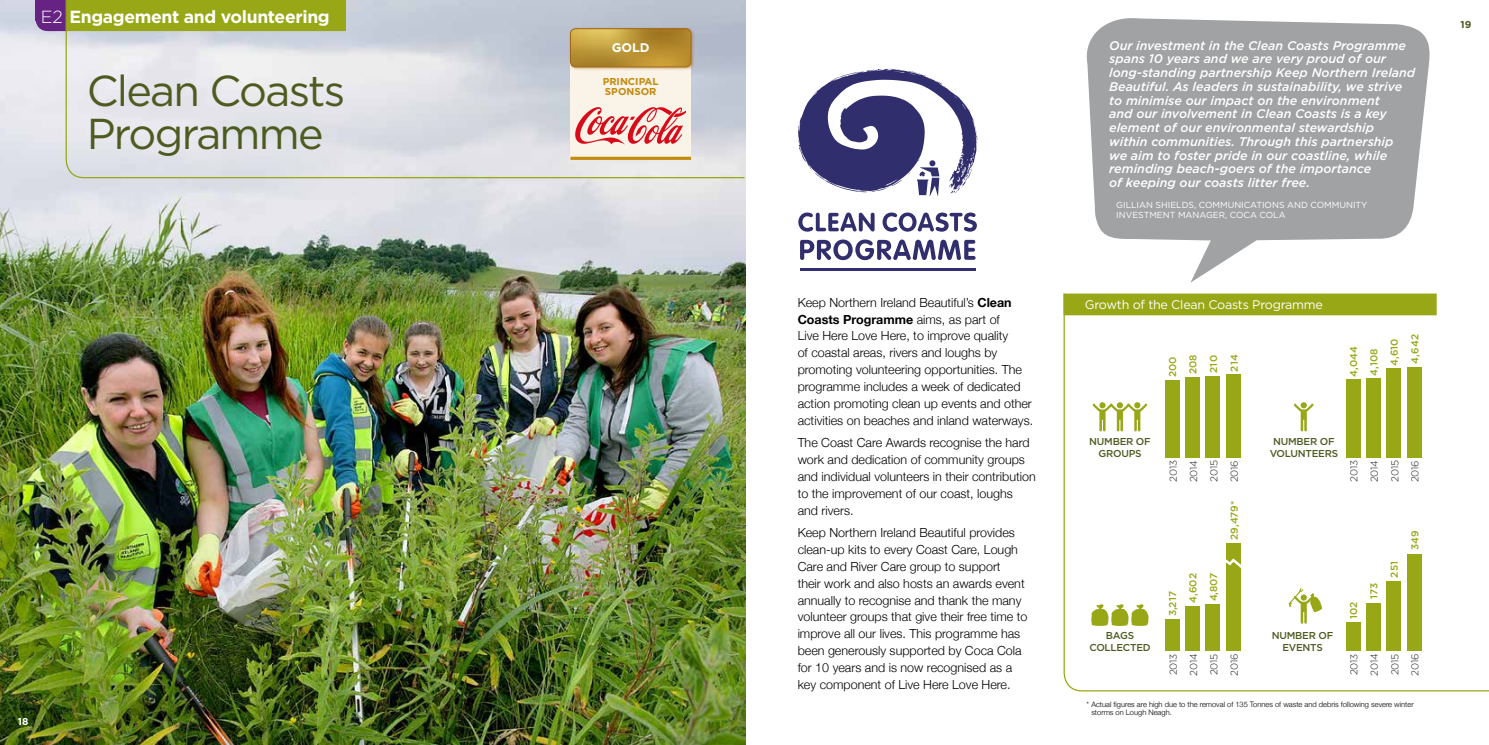
<style>
.page{position:relative;width:1489px;height:745px;background:#fff}
.page>*{position:absolute;margin:0;border:0;box-sizing:border-box;transform-origin:0 0}
.t1{font:43.12px/43.1px "Gotham";letter-spacing:-.04em;color:#4e5b20}
.t2{font:700 17.5px "Gotham";letter-spacing:-.02em;color:#fff}
.t3{font:300 12.5px/16.9px "Helvetica Neue";color:#000}
.t4{font:italic 500 12.5px/13.8px "Gotham";color:#fff}
.t5{font:12.5px "Gotham";letter-spacing:-.02em;color:#fff}
.t6{font:700 12.5px "Gotham";color:#fff}
.t7{font:500 10px/20.5px "Gotham";color:#97a715}
.t8{font:300 10px/20.4px "Gotham";letter-spacing:-.025em;color:#1d1e1c;text-align:justify}
.t9{font:500 10px/12px "Gotham";letter-spacing:-.025em;color:#4e5b20;text-align:center}
.t10{font:700 10px/10px "Gotham";color:#c48a0d}
.t11{font:700 10px "Gotham";color:#4e5b20}
.t12{font:700 10px "Gotham";color:#fff}
.t13{font:8.75px/10px "Gotham";color:#fff}
.t14{font:300 7.5px/8.8px "Helvetica Neue";color:#000}
.s1{font-weight:300}
.s2{font-weight:700}
</style>
<div class="page">
<img style="left:0;top:0;width:745px;height:744px">
<svg style="left:35px;top:0;width:30px;height:31px"></svg>
<svg style="left:798px;top:212px;width:76px;height:19px"></svg>
<svg style="left:882px;top:212px;width:94px;height:19px"></svg>
<svg style="left:800px;top:239px;width:175px;height:21px"></svg>
<hr style="left:800px;top:268px;width:175px;height:2px;background:#312e6d">
<svg style="left:798px;top:69px;width:179px;height:127px"></svg>
<svg style="left:1063px;top:293px;width:425px;height:398px"></svg>
<div style="left:1063px;top:293px;width:373px;height:22px;background:#97a715"></div>
<svg style="left:1086px;top:18px;width:344px;height:264px;fill:#a0a2a3"></svg>
<svg style="left:65px;top:0;width:680px;height:179px;background:#d2d6cf"></svg>
<div style="left:570px;top:107px;width:120px;height:51px;background:#faf3e8"></div>
<div style="left:570px;top:48px;width:121px;height:62px;background:#faf3e8"></div>
<hr style="left:570px;top:157px;width:121px;height:3px;background:#c48a0d">
<div style="left:568px;top:27px;width:126px;height:44px;background:#a46516;opacity:.45"></div>
<svg style="left:570px;top:29px;width:121px;height:38px;background:#bb9537"></svg>
<div style="left:570px;top:28px;width:121px;height:39px;border:1px solid #a46516;border-radius:5px"></div>
<svg style="left:575px;top:107px;width:110px;height:37px"></svg>
<h2 class="t2" style="left:41px;top:5px;width:290px"><span class="s1">E2</span> Engagement and volunteering</h2>
<h1 class="t1" style="left:87px;top:68px;width:260px">Clean Coasts<br>Programme</h1>
<p class="t12" style="left:18px;top:714px;width:12px">18</p>
<p class="t6" style="left:611px;top:39px;width:39px">GOLD</p>
<p class="t10" style="left:602px;top:76px;width:57px">PRINCIPAL<br>SPONSOR</p>
<p class="t3" style="left:797px;top:292px;width:237px">Keep Northern Ireland Beautiful’s <span class="s2">Clean Coasts Programme</span> aims, as part of<br>Live Here Love Here, to improve quality<br>of coastal areas, rivers and loughs by promoting volunteering opportunities. The programme includes a week of dedicated action promoting clean up events and other activities on beaches and inland waterways.</p>
<p class="t3" style="left:797px;top:433px;width:239px">The Coast Care Awards recognise the hard work and dedication of community groups and individual volunteers in their contribution to the improvement of our coast, loughs and rivers.</p>
<p class="t3" style="left:797px;top:522px;width:231px">Keep Northern Ireland Beautiful provides clean-up kits to every Coast Care, Lough Care and River Care group to support<br>their work and also hosts an awards event annually to recognise and thank the many volunteer groups that give their free time to improve all our lives. This programme has been generously supported by Coca Cola for 10 years and is now recognised as a key component of Live Here Love Here.</p>
<p class="t4" style="left:1109px;top:38px;width:307px">Our investment in the Clean Coasts Programme spans 10 years and we are very proud of our long-standing partnership Keep Northern Ireland Beautiful. As leaders in sustainability, we strive to minimise our impact on the environment<br>and our involvement in Clean Coasts is a key element of our environmental stewardship within communities. Through this partnership<br>we aim to foster pride in our coastline, while reminding beach-goers of the importance<br>of keeping our coasts litter free.</p>
<p class="t13" style="left:1116px;top:199px;width:253px">GILLIAN SHIELDS, COMMUNICATIONS AND COMMUNITY<br>INVESTMENT MANAGER, COCA COLA</p>
<p class="t5" style="left:1084px;top:296px;width:239px">Growth of the Clean Coasts Programme</p>
<p class="t7" style="left:1162px;top:376px;width:24px;rotate:-90deg">200<br>208<br>210<br>214</p>
<p class="t7" style="left:1343px;top:376px;width:32px;rotate:-90deg">4,044</p>
<p class="t7" style="left:1363px;top:375px;width:28px;rotate:-90deg">4,108</p>
<p class="t7" style="left:1383px;top:365px;width:29px;rotate:-90deg">4,610</p>
<p class="t7" style="left:1404px;top:364px;width:32px;rotate:-90deg">4,642</p>
<p class="t9" style="left:1089px;top:435px;width:63px">NUMBER OF<br>GROUPS</p>
<p class="t9" style="left:1269px;top:435px;width:70px">NUMBER OF<br>VOLUNTEERS</p>
<p class="t8" style="left:1162px;top:482px;width:24px;rotate:-90deg">2013<br>2014<br>2015<br>2016</p>
<p class="t7" style="left:1223px;top:539px;width:40px;rotate:-90deg">29,479*</p>
<p class="t7" style="left:1162px;top:602px;width:32px;text-indent:-14px;rotate:-90deg">3,217<br>4,602<br>4,807</p>
<p class="t9" style="left:1089px;top:628px;width:63px">BAGS<br>COLLECTED</p>
<p class="t9" style="left:1271px;top:628px;width:63px">NUMBER OF<br>EVENTS</p>
<p class="t8" style="left:1162px;top:675px;width:24px;rotate:-90deg">2013<br>2014<br>2015<br>2016</p>
<p class="t8" style="left:1343px;top:482px;width:24px;rotate:-90deg">2013<br>2014<br>2015<br>2016</p>
<p class="t7" style="left:1343px;top:618px;width:19px;rotate:-90deg">102</p>
<p class="t7" style="left:1363px;top:598px;width:18px;rotate:-90deg">173</p>
<p class="t7" style="left:1383px;top:577px;width:18px;rotate:-90deg">251</p>
<p class="t7" style="left:1404px;top:549px;width:22px;rotate:-90deg">349</p>
<p class="t8" style="left:1343px;top:675px;width:24px;rotate:-90deg">2013<br>2014<br>2015<br>2016</p>
<p class="t14" style="left:1091px;top:698px;width:324px;text-indent:-5px">* Actual figures are high due to the removal of 135 Tonnes of waste and debris following severe winter storms on Lough Neagh.</p>
<p class="t11" style="left:1460px;top:18px;width:12px">19</p>
</div>
